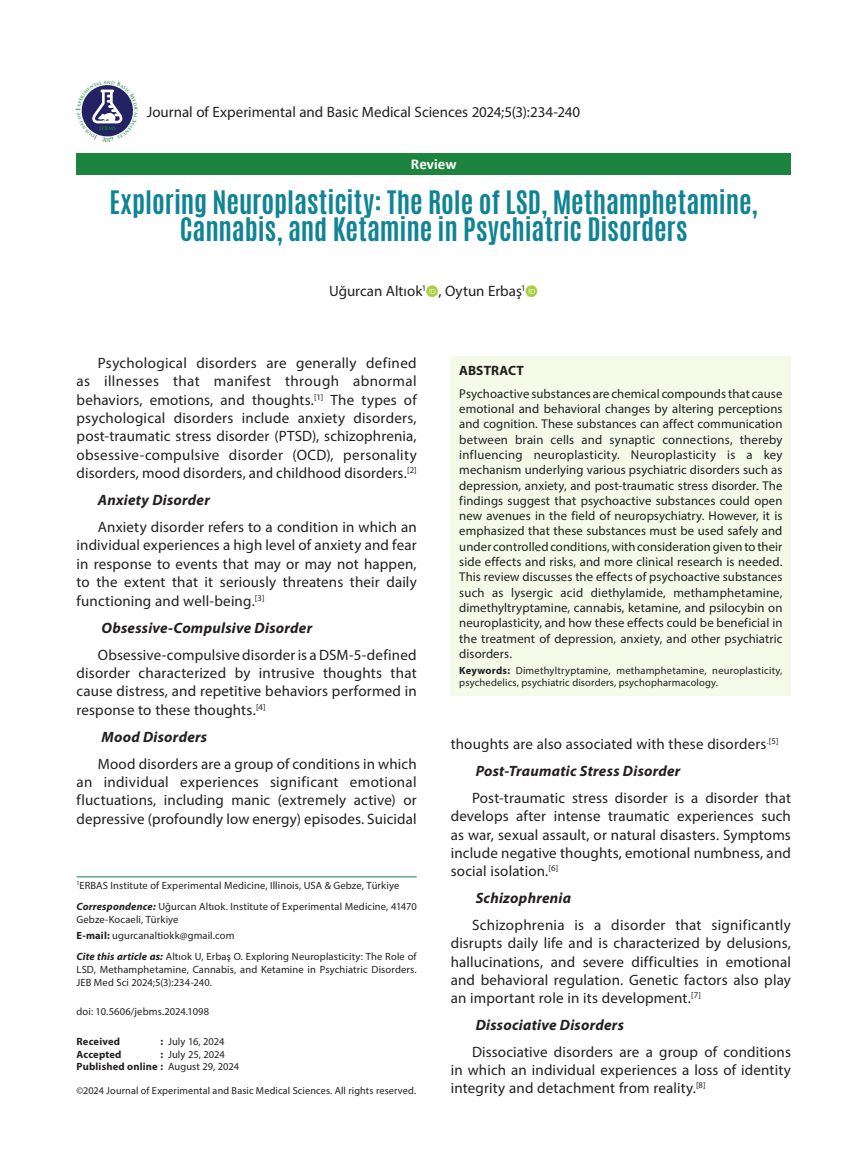
<style>
.page{position:relative;width:859px;height:1170px;background:#fff}
.page>*{position:absolute;margin:0;border:0;box-sizing:border-box;transform-origin:0 0}
._01__JEBMS-Yazi_basl{font:700 27px/27px "Antonio";letter-spacing:-.005em;color:#108495;text-align:center}
._07__JEBMS_Normal_me{font:15px/18.5px "Myriad Pro";letter-spacing:.01em;color:#231f20;text-align:justify}
._07__JEBMS_Normal_me-2{font:italic 700 15px "Myriad Pro";letter-spacing:.015em;color:#231f20}
._02__JEBMS-Yazar_adl{font:15px "Myriad Pro";color:#231f20}
.t1{font:700 15px "Calibri";color:#fff}
._04__JEBMS-Ozet_yazi{font:700 13.5px "Myriad Pro";letter-spacing:.005em;color:#231f20}
._04__JEBMS-Ozet_yazi-2{font:12.75px/15.3px "Myriad Pro";letter-spacing:.005em;color:#231f20;text-align:justify}
._15__JEBMS-Iletisim{font:10.5px/12.6px "Myriad Pro";letter-spacing:.01em;color:#231f20}
._05__JEBMS-Anahtar_S{font:10.5px/12.6px "Myriad Pro";letter-spacing:.015em;color:#231f20}
._15__JEBMS-Iletisim-2{font:700 10.5px "Myriad Pro";letter-spacing:.015em;color:#231f20}
._15__JEBMS-Iletisim-3{font:10.2px "Myriad Pro";letter-spacing:.015em;color:#231f20}
.t2{font:700 5.25px "Trajan Pro";color:#1d8440}
.t3{font:700 5.1px "Trajan Pro";color:#1d8440}
.s1{font-weight:700;font-style:italic}
.s2{font-weight:700}
.s3{font-weight:400}
</style>
<div class="page">
<div style="left:77px;top:153px;width:714px;height:21px;background:#1d8440"></div>
<div style="left:451px;top:356px;width:340px;height:339px;background:#f4f9e8"></div>
<hr style="left:77px;top:876px;width:340px;height:1px;background:#1d8440">
<svg style="left:81px;top:85px;width:52px;height:52px"></svg>
<p class="t3" style="left:99px;top:125px;width:18px">JEBMS</p>
<p class="t2" style="left:105px;top:136px;width:5px">0</p>
<p class="_07__JEBMS_Normal_me" style="left:147px;top:102px;width:435px">Journal of Experimental and Basic Medical Sciences 2024;5(3):234-240</p>
<p class="t1" style="left:411px;top:153px;width:47px">Review</p>
<p class="_01__JEBMS-Yazi_basl" style="left:109px;top:189px;width:650px">Exploring Neuroplasticity: The Role of LSD, Methamphetamine,<br>Cannabis, and Ketamine in Psychiatric Disorders</p>
<p class="_02__JEBMS-Yazar_adl" style="left:329px;top:282px;width:198px">Uğurcan Altıok<sup>1</sup> , Oytun Erbaş<sup>1</sup></p>
<p class="_07__JEBMS_Normal_me" style="left:77px;top:353px;width:342px;text-indent:21px">Psychological disorders are generally defined as illnesses that manifest through abnormal behaviors, emotions, and thoughts.<sup>[1]</sup> The types of psychological disorders include anxiety disorders, post-traumatic stress disorder (PTSD), schizophrenia, obsessive-compulsive disorder (OCD), personality disorders, mood disorders, and childhood disorders.<sup>[2]</sup></p>
<p class="_07__JEBMS_Normal_me-2" style="left:98px;top:490px;width:114px">Anxiety Disorder</p>
<p class="_07__JEBMS_Normal_me" style="left:77px;top:517px;width:342px;text-indent:21px">Anxiety disorder refers to a condition in which an individual experiences a high level of anxiety and fear in response to events that may or may not happen, to the extent that it seriously threatens their daily functioning and well-being.<sup>[3]</sup></p>
<p class="_07__JEBMS_Normal_me-2" style="left:101px;top:617px;width:212px">Obsessive-Compulsive Disorder</p>
<p class="_07__JEBMS_Normal_me" style="left:77px;top:645px;width:342px;text-indent:21px">Obsessive-compulsive disorder is a DSM-5-defined disorder characterized by intrusive thoughts that cause distress, and repetitive behaviors performed in response to these thoughts.<sup>[4]</sup></p>
<p class="_07__JEBMS_Normal_me-2" style="left:101px;top:726px;width:107px">Mood Disorders</p>
<p class="_07__JEBMS_Normal_me" style="left:77px;top:754px;width:342px;text-indent:21px">Mood disorders are a group of conditions in which an individual experiences significant emotional fluctuations, including manic (extremely active) or depressive (profoundly low energy) episodes. Suicidal</p>
<p class="_15__JEBMS-Iletisim" style="left:77px;top:878px;width:324px"><sup>1</sup>ERBAS Institute of Experimental Medicine, Illinois, USA &amp; Gebze, Türkiye</p>
<p class="_15__JEBMS-Iletisim" style="left:77px;top:899px;width:342px"><span class="s1">Correspondence:</span> Uğurcan Altıok. Institute of Experimental Medicine, 41470<br>Gebze-Kocaeli, Türkiye</p>
<p class="_15__JEBMS-Iletisim" style="left:77px;top:929px;width:160px"><span class="s2">E-mail:</span> ugurcanaltiokk@gmail.com</p>
<p class="_15__JEBMS-Iletisim" style="left:77px;top:950px;width:342px;text-align:justify"><span class="s1">Cite this article as:</span> Altıok U, Erbaş O. Exploring Neuroplasticity: The Role of LSD, Methamphetamine, Cannabis, and Ketamine in Psychiatric Disorders.<br>JEB Med Sci 2024;5(3):234-240.</p>
<p class="_15__JEBMS-Iletisim" style="left:77px;top:1005px;width:134px">doi: 10.5606/jebms.2024.1098</p>
<p class="_15__JEBMS-Iletisim-2" style="left:77px;top:1034px;width:45px">Received</p>
<p class="_15__JEBMS-Iletisim" style="left:161px;top:1035px;width:65px"><span class="s2">:</span> July 16, 2024</p>
<p class="_15__JEBMS-Iletisim-2" style="left:77px;top:1047px;width:47px">Accepted</p>
<p class="_15__JEBMS-Iletisim" style="left:161px;top:1047px;width:66px"><span class="s2">:</span> July 25, 2024</p>
<p class="_15__JEBMS-Iletisim-2" style="left:77px;top:1059px;width:164px">Published online : <span class="s3">August 29, 2024</span></p>
<p class="_15__JEBMS-Iletisim-3" style="left:77px;top:1083px;width:341px">©2024 Journal of Experimental and Basic Medical Sciences. All rights reserved.</p>
<p class="_04__JEBMS-Ozet_yazi" style="left:459px;top:362px;width:66px">ABSTRACT</p>
<p class="_04__JEBMS-Ozet_yazi-2" style="left:459px;top:385px;width:325px">Psychoactive substances are chemical compounds that cause emotional and behavioral changes by altering perceptions and cognition. These substances can affect communication between brain cells and synaptic connections, thereby influencing neuroplasticity. Neuroplasticity is a key mechanism underlying various psychiatric disorders such as depression, anxiety, and post-traumatic stress disorder. The findings suggest that psychoactive substances could open new avenues in the field of neuropsychiatry. However, it is emphasized that these substances must be used safely and under controlled conditions, with consideration given to their side effects and risks, and more clinical research is needed.<br>This review discusses the effects of psychoactive substances such as lysergic acid diethylamide, methamphetamine, dimethyltryptamine, cannabis, ketamine, and psilocybin on neuroplasticity, and how these effects could be beneficial in the treatment of depression, anxiety, and other psychiatric disorders.</p>
<p class="_05__JEBMS-Anahtar_S" style="left:459px;top:663px;width:325px"><span class="s2">Keywords:</span> Dimethyltryptamine, methamphetamine, neuroplasticity, psychedelics, psychiatric disorders, psychopharmacology.</p>
<p class="_07__JEBMS_Normal_me" style="left:451px;top:734px;width:329px">thoughts are also associated with these disorders<sup>.[5]</sup></p>
<p class="_07__JEBMS_Normal_me-2" style="left:476px;top:761px;width:206px">Post-Traumatic Stress Disorder</p>
<p class="_07__JEBMS_Normal_me" style="left:451px;top:788px;width:342px;text-indent:21px">Post-traumatic stress disorder is a disorder that develops after intense traumatic experiences such as war, sexual assault, or natural disasters. Symptoms include negative thoughts, emotional numbness, and social isolation.<sup>[6]</sup></p>
<p class="_07__JEBMS_Normal_me-2" style="left:476px;top:888px;width:97px">Schizophrenia</p>
<p class="_07__JEBMS_Normal_me" style="left:451px;top:915px;width:342px;text-indent:21px">Schizophrenia is a disorder that significantly disrupts daily life and is characterized by delusions, hallucinations, and severe difficulties in emotional and behavioral regulation. Genetic factors also play an important role in its development.<sup>[7]</sup></p>
<p class="_07__JEBMS_Normal_me-2" style="left:476px;top:1015px;width:150px">Dissociative Disorders</p>
<p class="_07__JEBMS_Normal_me" style="left:451px;top:1042px;width:342px;text-indent:21px">Dissociative disorders are a group of conditions in which an individual experiences a loss of identity integrity and detachment from reality.<sup>[8]</sup></p>
</div>
